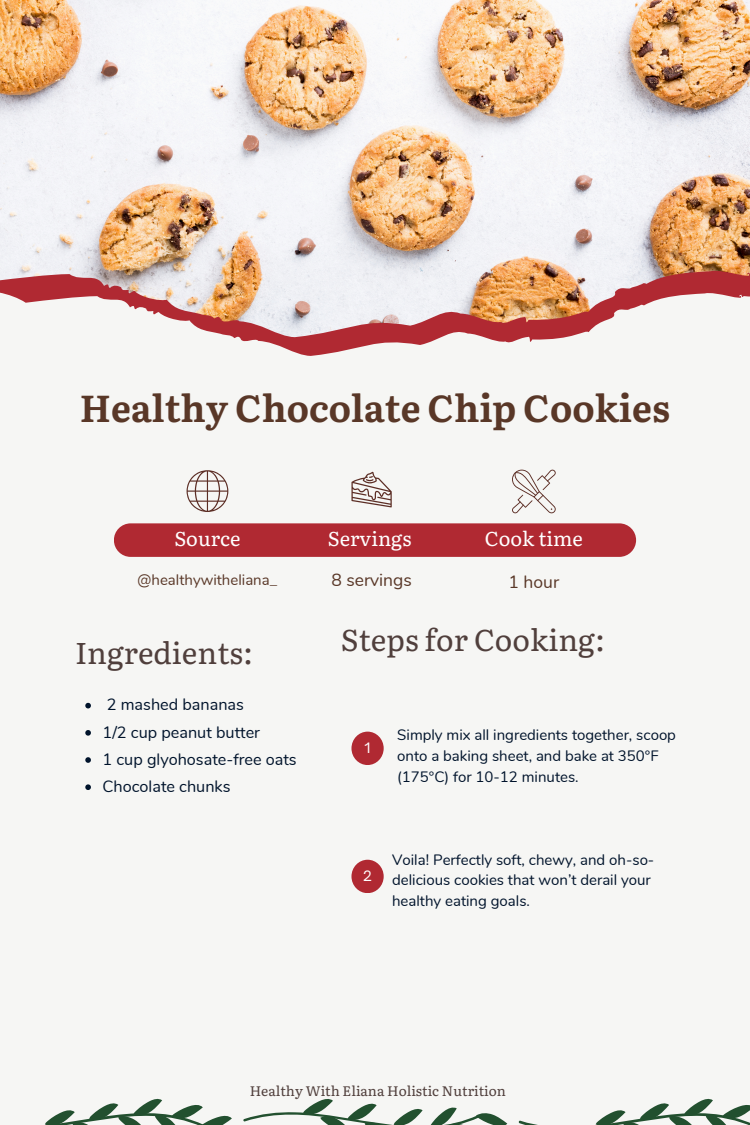
<style>
.page{position:relative;width:750px;height:1125px;background:#f6f6f4}
.page>*{position:absolute;margin:0;border:0;box-sizing:border-box;transform-origin:0 0}
.t1{font:700 37.5px "Literata";color:#593727}
.t2{font:30px "Literata";color:#503f3c}
.t3{font:20px "Literata";color:#fff}
.t4{font:17.5px "Nunito";color:#593727}
.t5{font:16.25px "Nunito";color:#00132b}
.t6{font:15px/20.6px "Nunito";color:#00132b}
.t7{font:15px "Nunito";color:#593727}
.t8{font:13.75px "Literata";color:#503f3c}
.t9{font:13.75px "Open Sauce One";color:#fff}
</style>
<div class="page">
<div style="left:351px;top:732px;width:33px;height:33px;background:#b02932;border-radius:50%"></div>
<div style="left:351px;top:860px;width:33px;height:33px;background:#b02932;border-radius:50%"></div>
<div style="left:114px;top:523px;width:522px;height:34px;background:#b02932;border-radius:17px"></div>
<svg style="left:351px;top:472px;width:41px;height:35px"></svg>
<svg style="left:512px;top:470px;width:44px;height:43px"></svg>
<svg style="left:187px;top:470px;width:41px;height:42px"></svg>
<svg style="left:233px;top:337px;width:333px;height:19px"></svg>
<img style="left:0;top:0;width:750px;height:337px">
<svg style="left:45px;top:1098px;width:187px;height:27px"></svg>
<svg style="left:243px;top:1099px;width:264px;height:26px"></svg>
<svg style="left:518px;top:1098px;width:232px;height:27px"></svg>
<svg style="left:85px;top:703px;width:6px;height:5px"></svg>
<svg style="left:85px;top:730px;width:6px;height:6px"></svg>
<svg style="left:85px;top:757px;width:6px;height:6px"></svg>
<svg style="left:85px;top:784px;width:6px;height:6px"></svg>
<p class="t1" style="left:80px;top:377px;width:592px">Healthy Chocolate Chip Cookies</p>
<p class="t3" style="left:174px;top:522px;width:68px">Source</p>
<p class="t7" style="left:138px;top:570px;width:141px">@healthywitheliana_</p>
<p class="t2" style="left:75px;top:628px;width:180px">Ingredients:</p>
<h2 class="t5" style="left:107px;top:694px;width:139px">2 mashed bananas</h2>
<h2 class="t5" style="left:103px;top:721px;width:159px">1/2 cup peanut butter</h2>
<p class="t5" style="left:103px;top:748px;width:196px">1 cup glyohosate-free oats</p>
<p class="t5" style="left:103px;top:775px;width:129px">Chocolate chunks</p>
<h3 class="t3" style="left:328px;top:522px;width:85px">Servings</h3>
<p class="t4" style="left:331px;top:568px;width:82px">8 servings</p>
<h3 class="t3" style="left:485px;top:522px;width:100px">Cook time</h3>
<h3 class="t4" style="left:509px;top:570px;width:52px">1 hour</h3>
<p class="t2" style="left:341px;top:616px;width:266px">Steps for Cooking:</p>
<p class="t9" style="left:365px;top:739px;width:7px">1</p>
<p class="t6" style="left:397px;top:725px;width:280px">Simply mix all ingredients together, scoop onto a baking sheet, and bake at 350°F (175°C) for 10-12 minutes.</p>
<h1 class="t9" style="left:363px;top:868px;width:10px">2</h1>
<p class="t6" style="left:392px;top:849px;width:264px">Voila! Perfectly soft, chewy, and oh-so&shy;delicious cookies that won’t derail your healthy eating goals.</p>
<p class="t8" style="left:250px;top:1080px;width:258px">Healthy With Eliana Holistic Nutrition</p>
</div>
